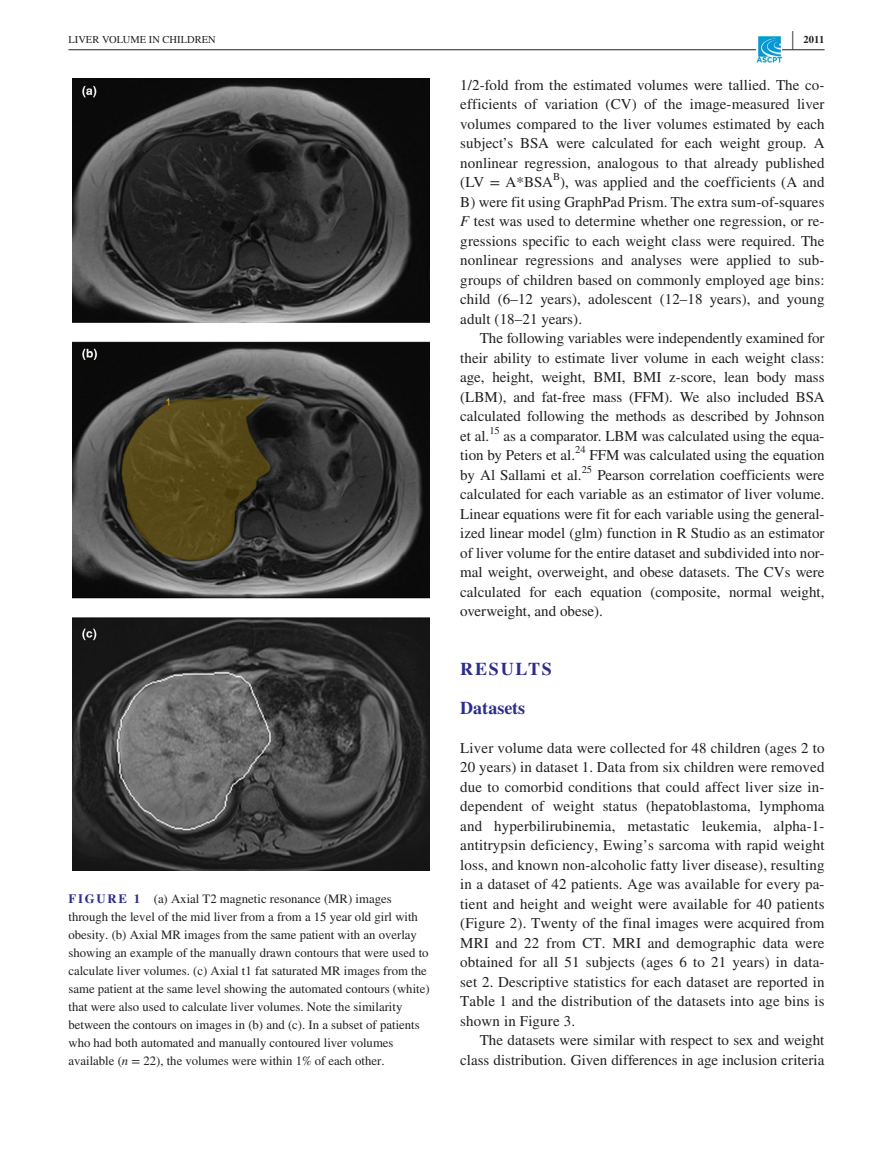
<style>
.page{position:relative;width:893px;height:1174px;background:#fff}
.page>*{position:absolute;margin:0;border:0;box-sizing:border-box;transform-origin:0 0}
.t1{font:700 25.95px "STIX";color:#231f20;scale:.36 1}
.t2{font:700 18px/39px "STIX";letter-spacing:.01em;color:#2c2d8c}
.t3{font:15px/19.5px "STIX";color:#231f20;text-align:justify}
.t4{font:12.75px/18px "STIX";color:#231f20}
.t5{font:10.5px "STIX";color:#231f20}
.t6{font:700 10.5px "STIX";color:#231f20}
.s1{font-style:italic}
.s2{font-weight:700;color:#2c2d8c}
</style>
<div class="page">
<hr style="left:68px;top:49px;width:756px;height:1px;background:#231f20">
<img style="left:756px;top:37px;width:26px;height:25px">
<div style="left:68px;top:78px;width:365px;height:792px;background:linear-gradient(to bottom,#fff,#fff)"></div>
<img style="left:72px;top:78px;width:357px;height:792px">
<h1 class="t1" style="left:792px;top:25px;width:7px">|</h1>
<p class="t5" style="left:68px;top:32px;width:149px">LIVER VOLUME IN CHILDREN</p>
<p class="t6" style="left:803px;top:33px;width:22px">2011</p>
<p class="t3" style="left:460px;top:76px;width:366px">1/2-fold from the estimated volumes were tallied. The co&shy;efficients of variation (CV) of the image-measured liver volumes compared to the liver volumes estimated by each subject’s BSA were calculated for each weight group. A nonlinear regression, analogous to that already published (LV = A*BSA</p>
<p class="t5" style="left:553px;top:170px;width:9px">B</p>
<p class="t3" style="left:460px;top:173px;width:366px;text-indent:100px">), was applied and the coefficients (A and B) were fit using GraphPad Prism. The extra sum-of-squares <span class="s1">F</span> test was used to determine whether one regression, or re&shy;gressions specific to each weight class were required. The nonlinear regressions and analyses were applied to sub&shy;groups of children based on commonly employed age bins: child (6–12 years), adolescent (12–18 years), and young adult (18–21 years).</p>
<p class="t3" style="left:460px;top:329px;width:366px;text-indent:20px">The following variables were independently examined for their ability to estimate liver volume in each weight class: age, height, weight, BMI, BMI z-score, lean body mass (LBM), and fat-free mass (FFM). We also included BSA calculated following the methods as described by Johnson et al.</p>
<p class="t5" style="left:489px;top:423px;width:12px">15</p>
<p class="t3" style="left:460px;top:427px;width:366px;text-indent:43px">as a comparator. LBM was calculated using the equa&shy;tion by Peters et al.</p>
<p class="t5" style="left:575px;top:443px;width:12px">24</p>
<p class="t3" style="left:589px;top:446px;width:237px">FFM was calculated using the equation</p>
<p class="t4" style="left:68px;top:890px;width:363px"><span class="s2">FIGURE 1</span> (a) Axial T2 magnetic resonance (MR) images through the level of the mid liver from a from a 15 year old girl with obesity. (b) Axial MR images from the same patient with an overlay showing an example of the manually drawn contours that were used to calculate liver volumes. (c) Axial t1 fat saturated MR images from the same patient at the same level showing the automated contours (white) that were also used to calculate liver volumes. Note the similarity between the contours on images in (b) and (c). In a subset of patients who had both automated and manually contoured liver volumes available (<span class="s1">n</span> = 22), the volumes were within 1% of each other.</p>
<p class="t5" style="left:582px;top:462px;width:12px">25</p>
<p class="t3" style="left:460px;top:466px;width:366px;text-indent:137px">Pearson correlation coefficients were calculated for each variable as an estimator of liver volume.<br>Linear equations were fit for each variable using the general&shy;ized linear model (glm) function in R Studio as an estimator of liver volume for the entire dataset and subdivided into nor&shy;mal weight, overweight, and obese datasets. The CVs were calculated for each equation (composite, normal weight, overweight, and obese).</p>
<p class="t3" style="left:460px;top:466px;width:123px">by Al Sallami et al.</p>
<p class="t2" style="left:460px;top:649px;width:93px">RESULTS<br>Datasets</p>
<p class="t3" style="left:460px;top:739px;width:366px">Liver volume data were collected for 48 children (ages 2 to 20 years) in dataset 1. Data from six children were removed due to comorbid conditions that could affect liver size in&shy;dependent of weight status (hepatoblastoma, lymphoma and hyperbilirubinemia, metastatic leukemia, alpha-1- antitrypsin deficiency, Ewing’s sarcoma with rapid weight loss, and known non-alcoholic fatty liver disease), resulting in a dataset of 42 patients. Age was available for every pa&shy;tient and height and weight were available for 40 patients (Figure 2). Twenty of the final images were acquired from MRI and 22 from CT. MRI and demographic data were obtained for all 51 subjects (ages 6 to 21 years) in data&shy;set 2. Descriptive statistics for each dataset are reported in Table 1 and the distribution of the datasets into age bins is shown in Figure 3.</p>
<p class="t3" style="left:460px;top:1031px;width:366px;text-align:right">The datasets were similar with respect to sex and weight class distribution. Given differences in age inclusion criteria</p>
</div>
